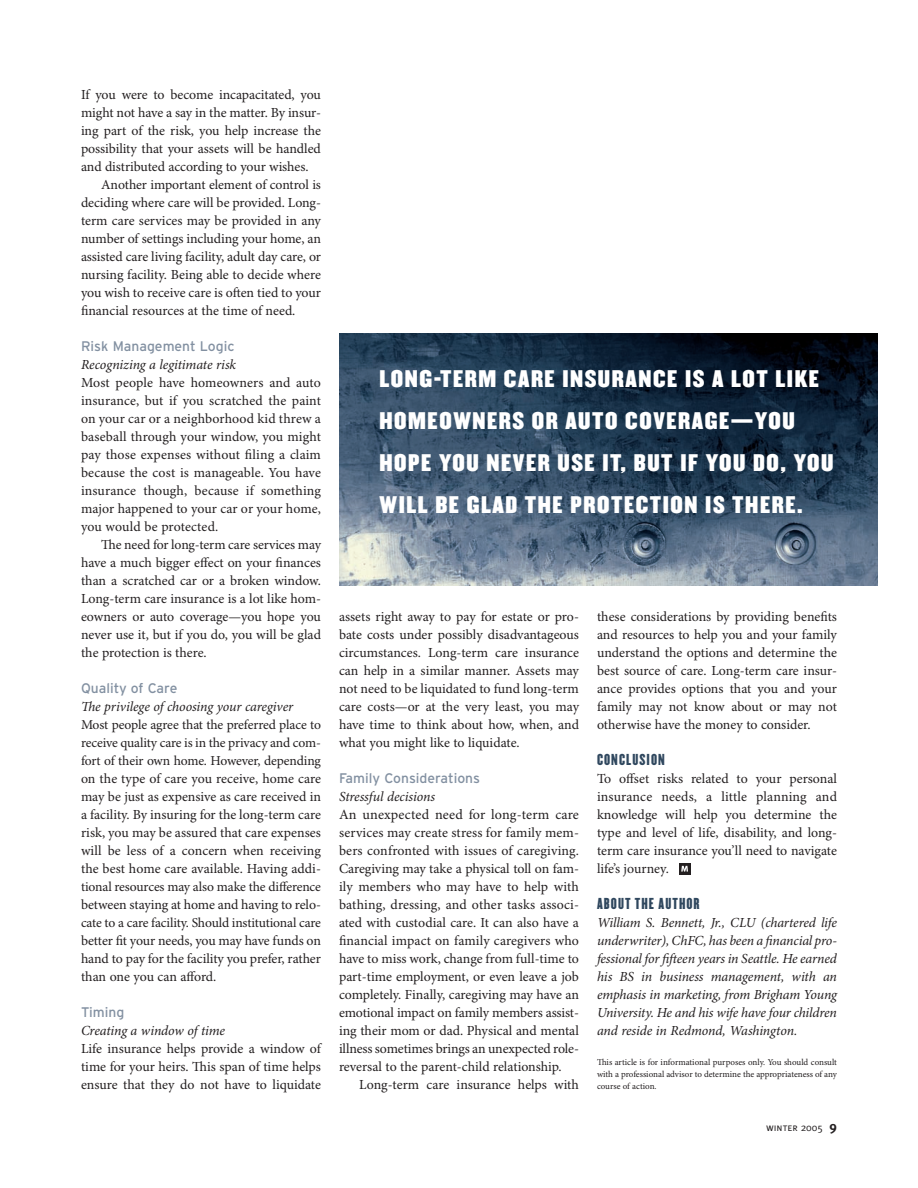
<style>
.page{position:relative;width:918px;height:1188px;background:#fff}
.page>*{position:absolute;margin:0;border:0;box-sizing:border-box;transform-origin:0 0}
.copy{font:21px/42px "Champion HTF Middleweight";letter-spacing:.075em;color:#fff}
.copy__no_indent{font:14.1px "Minion Pro";letter-spacing:.01em;color:#231f20}
.copy__no_indent-2{font:13.8px/18px "Minion Pro";letter-spacing:-.005em;color:#231f20;text-align:justify}
.copy-2{font:13.8px/18px "Minion Pro";letter-spacing:-.005em;color:#231f20;text-align:justify}
.copy__no_indent-3{font:italic 13.8px/18px "Minion Pro";letter-spacing:-.01em;color:#231f20;text-align:justify}
.copy__no_indent-4{font:13.8px "Interstate";color:#8290a1}
.copy__no_indent-5{font:13.8px "Champion HTF Lightweight";letter-spacing:.075em;color:#2f475e}
.copy__no_indent-6{font:13.65px/18px "Minion Pro";letter-spacing:-.01em;color:#231f20;text-align:justify}
.t1{font:10.5px "Meta Plus Normal Caps";color:#231f20}
.copy__no_indent-7{font:9px/12px "Minion Pro";letter-spacing:-.005em;color:#231f20;text-align:justify}
.s1{font-family:"Meta Plus Normal"}
.s2{font-family:"Meta Plus";font-weight:700;font-size:13.5px}
</style>
<div class="page">
<div style="left:679px;top:863px;width:11px;height:12px;background:#231f20"></div>
<svg style="left:681px;top:866px;width:7px;height:6px"></svg>
<img style="left:339px;top:333px;width:539px;height:252px">
<p class="copy__no_indent-2" style="left:81px;top:86px;width:242px">If you were to become incapacitated, you might not have a say in the matter. By insur&shy;ing part of the risk, you help increase the possibility that your assets will be handled and distributed according to your wishes.</p>
<p class="copy-2" style="left:81px;top:176px;width:242px;text-indent:20px">Another important element of control is deciding where care will be provided. Long&shy;term care services may be provided in any number of settings including your home, an assisted care living facility, adult day care, or nursing facility. Being able to decide where you wish to receive care is often tied to your financial resources at the time of need.</p>
<p class="copy__no_indent-4" style="left:81px;top:338px;width:155px">Risk Management Logic</p>
<p class="copy__no_indent-3" style="left:81px;top:356px;width:157px">Recognizing a legitimate risk</p>
<p class="copy__no_indent-2" style="left:81px;top:374px;width:242px">Most people have homeowners and auto insurance, but if you scratched the paint on your car or a neighborhood kid threw a baseball through your window, you might pay those expenses without filing a claim because the cost is manageable. You have insurance though, because if something major happened to your car or your home, you would be protected.</p>
<p class="copy-2" style="left:81px;top:536px;width:242px;text-indent:20px">The need for long-term care services may have a much bigger effect on your finances than a scratched car or a broken window.<br>Long-term care insurance is a lot like hom&shy;eowners or auto coverage—you hope you never use it, but if you do, you will be glad the protection is there.</p>
<p class="copy__no_indent-4" style="left:81px;top:680px;width:98px">Quality of Care</p>
<p class="copy__no_indent-3" style="left:81px;top:698px;width:214px">The privilege of choosing your caregiver</p>
<p class="copy__no_indent-6" style="left:81px;top:716px;width:242px">Most people agree that the preferred place to receive quality care is in the privacy and com&shy;fort of their own home. However, depending</p>
<p class="copy__no_indent-2" style="left:81px;top:770px;width:242px">on the type of care you receive, home care may be just as expensive as care received in a facility. By insuring for the long-term care risk, you may be assured that care expenses will be less of a concern when receiving the best home care available. Having addi-</p>
<p class="copy__no_indent-6" style="left:81px;top:878px;width:242px">tional resources may also make the difference</p>
<p class="copy__no_indent-2" style="left:81px;top:896px;width:242px">between staying at home and having to relo-</p>
<p class="copy__no_indent-6" style="left:81px;top:914px;width:242px">cate to a care facility. Should institutional care</p>
<p class="copy__no_indent-2" style="left:81px;top:932px;width:241px">better fit your needs, you may have funds on hand to pay for the facility you prefer, rather than one you can afford.</p>
<p class="copy__no_indent-4" style="left:81px;top:1004px;width:45px">Timing</p>
<p class="copy__no_indent-3" style="left:81px;top:1022px;width:146px">Creating a window of time</p>
<p class="copy__no_indent-2" style="left:81px;top:1040px;width:242px">Life insurance helps provide a window of time for your heirs. This span of time helps ensure that they do not have to liquidate</p>
<p class="copy" style="left:380px;top:359px;width:456px">LONG-TERM CARE INSURANCE IS A LOT LIKE HOMEOWNERS OR AUTO COVERAGE—YOU HOPE YOU NEVER USE IT, BUT IF YOU DO, YOU WILL BE GLAD THE PROTECTION IS THERE.</p>
<p class="copy__no_indent-2" style="left:339px;top:608px;width:242px">assets right away to pay for estate or pro&shy;bate costs under possibly disadvantageous circumstances. Long-term care insurance can help in a similar manner. Assets may not need to be liquidated to fund long-term care costs—or at the very least, you may have time to think about how, when, and what you might like to liquidate.</p>
<p class="copy__no_indent-4" style="left:339px;top:770px;width:143px">Family Considerations</p>
<p class="copy__no_indent-3" style="left:339px;top:788px;width:98px">Stressful decisions</p>
<p class="copy__no_indent" style="left:339px;top:806px;width:241px">An unexpected need for long-term care</p>
<p class="copy__no_indent-2" style="left:339px;top:824px;width:242px">services may create stress for family mem&shy;bers confronted with issues of caregiving.<br>Caregiving may take a physical toll on fam&shy;ily members who may have to help with bathing, dressing, and other tasks associ&shy;ated with custodial care. It can also have a financial impact on family caregivers who have to miss work, change from full-time to part-time employment, or even leave a job completely. Finally, caregiving may have an emotional impact on family members assist&shy;ing their mom or dad. Physical and mental illness sometimes brings an unexpected role&shy;reversal to the parent-child relationship.</p>
<p class="copy-2" style="left:359px;top:1076px;width:221px">Long-term care insurance helps with</p>
<p class="copy-2" style="left:597px;top:608px;width:242px">these considerations by providing benefits and resources to help you and your family understand the options and determine the best source of care. Long-term care insur&shy;ance provides options that you and your family may not know about or may not otherwise have the money to consider.</p>
<p class="copy__no_indent-5" style="left:597px;top:750px;width:69px">CONCLUSION</p>
<p class="copy__no_indent-2" style="left:597px;top:770px;width:242px">To offset risks related to your personal insurance needs, a little planning and knowledge will help you determine the type and level of life, disability, and long&shy;term care insurance you’ll need to navigate life’s journey.</p>
<p class="copy__no_indent-5" style="left:597px;top:894px;width:104px">ABOUT THE AUTHOR</p>
<p class="copy__no_indent-3" style="left:597px;top:914px;width:241px">William S. Bennett, Jr., CLU (chartered life underwriter), ChFC, has been a financial pro&shy;fessional for fifteen years in Seattle. He earned his BS in business management, with an emphasis in marketing, from Brigham Young University. He and his wife have four children and reside in Redmond, Washington.</p>
<p class="copy__no_indent-7" style="left:597px;top:1056px;width:242px">This article is for informational purposes only. You should consult with a professional advisor to determine the appropriateness of any course of action.</p>
<p class="t1" style="left:766px;top:1121px;width:72px">winter <span class="s1">2005</span> <span class="s2">9</span></p>
</div>
